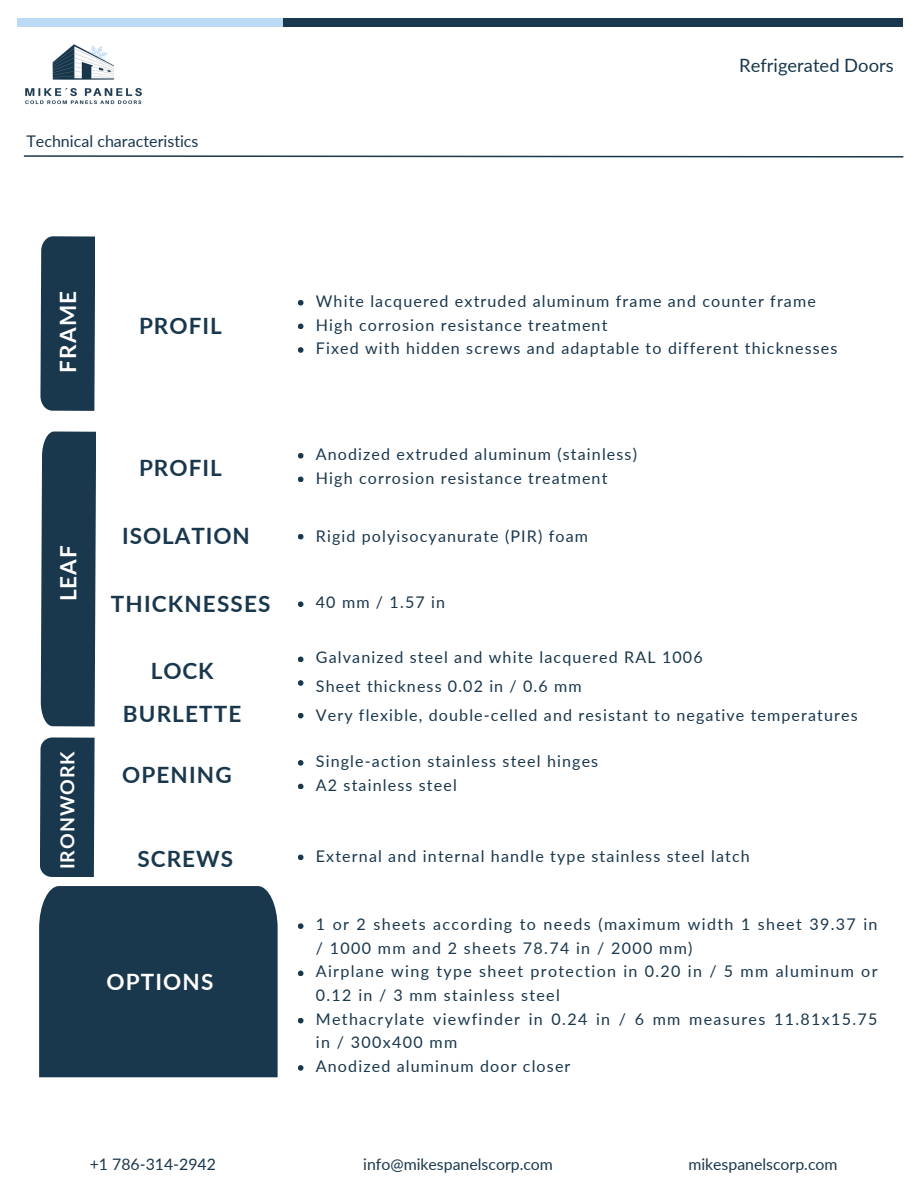
<style>
.page{position:relative;width:918px;height:1188px;background:#fff}
.page>*{position:absolute;margin:0;border:0;box-sizing:border-box;transform-origin:0 0}
.t1{font:700 22.5px/42.8px "Lato";letter-spacing:.045em;color:#19374d;text-align:center}
.t2{font:700 22.5px "Lato";letter-spacing:.05em;color:#fff}
.t3{font:700 19.5px "Lato";letter-spacing:.045em;color:#fff}
.t4{font:18.35px "Lato";color:#19374d}
.t5{font:16.05px/23.6px "Lato";letter-spacing:.07em;color:#19374d}
.t6{font:16.05px "Lato";color:#19374d}
.t7{font:15.85px "Lato";color:#19374d}
</style>
<div class="page">
<div style="left:39px;top:886px;width:239px;height:191px;background:#19374d"></div>
<div style="left:40px;top:737px;width:55px;height:140px;background:#19374d"></div>
<div style="left:40px;top:236px;width:55px;height:175px;background:#19374d"></div>
<div style="left:41px;top:432px;width:55px;height:294px;background:#19374d"></div>
<svg style="left:298px;top:300px;width:6px;height:6px"></svg>
<svg style="left:298px;top:324px;width:6px;height:5px"></svg>
<svg style="left:298px;top:347px;width:6px;height:6px"></svg>
<svg style="left:298px;top:453px;width:6px;height:6px"></svg>
<svg style="left:298px;top:477px;width:6px;height:5px"></svg>
<svg style="left:298px;top:534px;width:6px;height:5px"></svg>
<svg style="left:298px;top:601px;width:6px;height:6px"></svg>
<svg style="left:298px;top:657px;width:6px;height:5px"></svg>
<svg style="left:298px;top:680px;width:6px;height:6px"></svg>
<svg style="left:298px;top:713px;width:6px;height:5px"></svg>
<svg style="left:298px;top:760px;width:6px;height:6px"></svg>
<svg style="left:298px;top:784px;width:6px;height:5px"></svg>
<svg style="left:298px;top:855px;width:6px;height:5px"></svg>
<svg style="left:298px;top:923px;width:6px;height:6px"></svg>
<svg style="left:298px;top:971px;width:6px;height:5px"></svg>
<svg style="left:298px;top:1018px;width:6px;height:5px"></svg>
<svg style="left:298px;top:1065px;width:6px;height:6px"></svg>
<div style="left:17px;top:18px;width:268px;height:9px;background:#badaf5"></div>
<div style="left:284px;top:18px;width:619px;height:9px;background:#19374d"></div>
<img style="left:25px;top:44px;width:117px;height:61px">
<svg style="left:23px;top:155px;width:881px;height:3px"></svg>
<p class="t6" style="left:26px;top:132px;width:174px">Technical characteristics</p>
<p class="t4" style="left:739px;top:54px;width:156px">Refrigerated Doors</p>
<p class="t2" style="left:54px;top:373px;width:83px;rotate:-90deg">FRAME</p>
<p class="t1" style="left:139px;top:304px;width:84px">PROFIL</p>
<p class="t2" style="left:54px;top:601px;width:58px;rotate:-90deg">LEAF</p>
<p class="t3" style="left:55px;top:869px;width:119px;rotate:-90deg">IRONWORK</p>
<p class="t1" style="left:139px;top:446px;width:84px">PROFIL</p>
<p class="t1" style="left:122px;top:514px;width:129px">ISOLATION</p>
<p class="t1" style="left:111px;top:582px;width:161px">THICKNESSES</p>
<p class="t1" style="left:123px;top:649px;width:120px">LOCK<br>BURLETTE</p>
<p class="t1" style="left:122px;top:753px;width:111px">OPENING</p>
<p class="t1" style="left:137px;top:837px;width:97px">SCREWS</p>
<p class="t2" style="left:106px;top:968px;width:109px">OPTIONS</p>
<h1 class="t5" style="left:316px;top:289px;width:523px">White lacquered extruded aluminum frame and counter frame<br>High corrosion resistance treatment<br>Fixed with hidden screws and adaptable to different thicknesses</h1>
<h3 class="t5" style="left:316px;top:442px;width:323px">Anodized extruded aluminum (stainless)<br>High corrosion resistance treatment</h3>
<p class="t5" style="left:316px;top:524px;width:274px">Rigid polyisocyanurate (PIR) foam</p>
<p class="t5" style="left:316px;top:590px;width:131px">40 mm / 1.57 in</p>
<h1 class="t5" style="left:316px;top:645px;width:388px">Galvanized steel and white lacquered RAL 1006</h1>
<h1 class="t5" style="left:316px;top:674px;width:267px">Sheet thickness 0.02 in / 0.6 mm</h1>
<h2 class="t5" style="left:316px;top:703px;width:543px">Very flexible, double-celled and resistant to negative temperatures</h2>
<h1 class="t5" style="left:316px;top:749px;width:284px">Single-action stainless steel hinges</h1>
<h1 class="t5" style="left:316px;top:773px;width:142px">A2 stainless steel</h1>
<h1 class="t5" style="left:316px;top:844px;width:436px">External and internal handle type stainless steel latch</h1>
<h1 class="t5" style="left:316px;top:912px;width:563px">1 or 2 sheets according to needs (maximum width 1 sheet 39.37 in / 1000 mm and 2 sheets 78.74 in / 2000 mm)</h1>
<h1 class="t5" style="left:316px;top:959px;width:563px">Airplane wing type sheet protection in 0.20 in / 5 mm aluminum or<br>0.12 in / 3 mm stainless steel</h1>
<h1 class="t5" style="left:316px;top:1007px;width:563px">Methacrylate viewfinder in 0.24 in / 6 mm measures 11.81x15.75 in / 300x400 mm</h1>
<h1 class="t5" style="left:316px;top:1054px;width:256px">Anodized aluminum door closer</h1>
<p class="t7" style="left:90px;top:1155px;width:128px">+1 786-314-2942</p>
<p class="t7" style="left:363px;top:1155px;width:191px">info@mikespanelscorp.com</p>
<p class="t7" style="left:688px;top:1155px;width:151px">mikespanelscorp.com</p>
</div>
